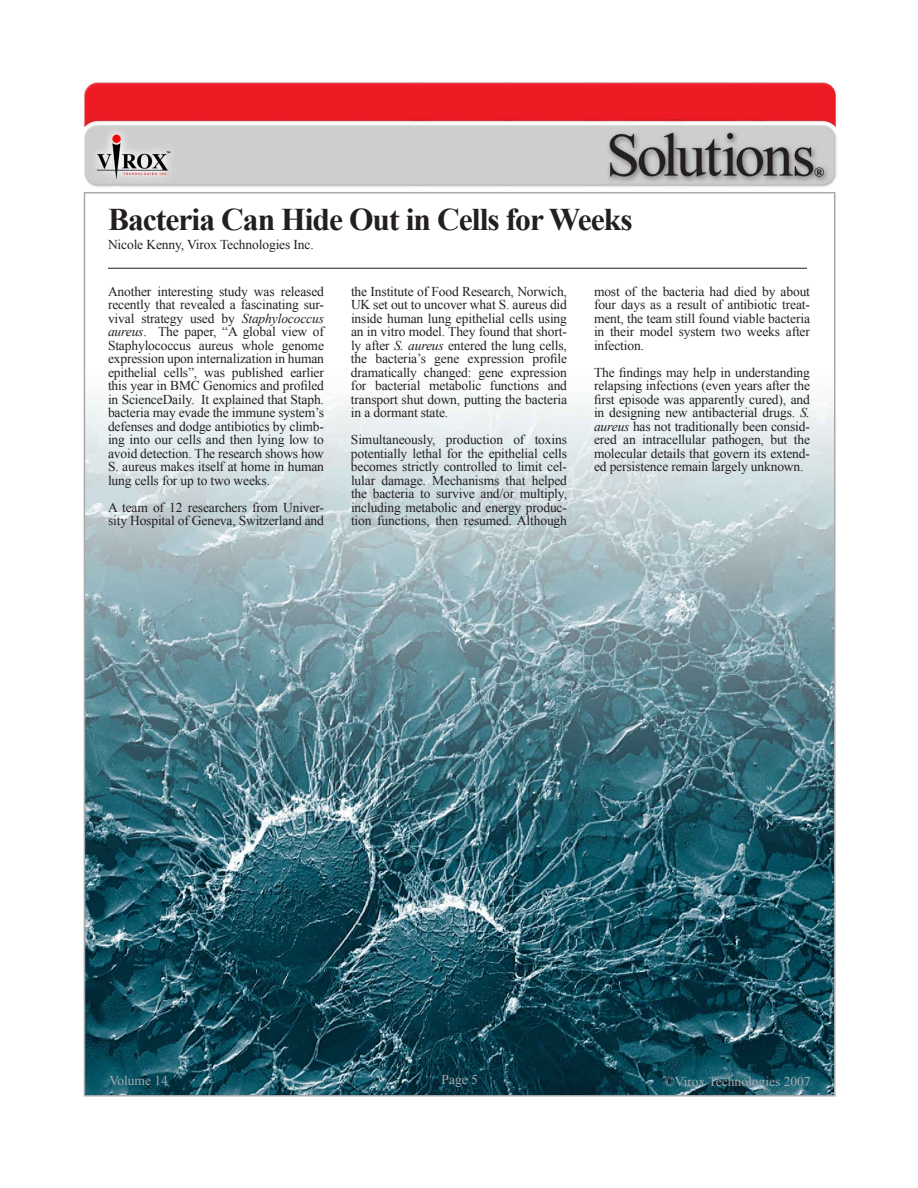
<style>
.page{position:relative;width:918px;height:1188px;background:#fff}
.page>*{position:absolute;margin:0;border:0;box-sizing:border-box;transform-origin:0 0}
.t1{font:700 31.5px "Times New Roman";letter-spacing:-.03em;color:#231f20}
.t2{font:13.5px/13.5px "Times New Roman";letter-spacing:-.01em;color:#231f20;text-align:justify}
.t3{font:13.5px "Times New Roman";color:#a8a9ad}
.s1{font-style:italic}
</style>
<div class="page">
<img style="left:87px;top:393px;width:745px;height:701px">
<img style="left:82px;top:81px;width:755px;height:106px">
<hr style="left:108px;top:268px;width:699px;height:1px;background:#231f20">
<h1 class="t1" style="left:108px;top:201px;width:526px">Bacteria Can Hide Out in Cells for Weeks</h1>
<p class="t2" style="left:108px;top:238px;width:207px">Nicole Kenny, Virox Technologies Inc.</p>
<p class="t2" style="left:108px;top:284px;width:218px">Another interesting study was released recently that revealed a fascinating sur&shy;vival strategy used by <span class="s1">Staphylococcus aureus</span>. The paper, “A global view of Staphylococcus aureus whole genome expression upon internalization in human epithelial cells”, was published earlier this year in BMC Genomics and profiled in ScienceDaily. It explained that Staph. bacteria may evade the immune system’s defenses and dodge antibiotics by climb&shy;ing into our cells and then lying low to avoid detection. The research shows how S. aureus makes itself at home in human lung cells for up to two weeks.</p>
<p class="t2" style="left:108px;top:500px;width:218px">A team of 12 researchers from Univer&shy;sity Hospital of Geneva, Switzerland and</p>
<p class="t2" style="left:351px;top:284px;width:218px">the Institute of Food Research, Norwich, UK set out to uncover what S. aureus did inside human lung epithelial cells using an in vitro model. They found that short&shy;ly after <span class="s1">S. aureus</span> entered the lung cells, the bacteria’s gene expression profile dramatically changed: gene expression for bacterial metabolic functions and transport shut down, putting the bacteria in a dormant state.</p>
<p class="t2" style="left:351px;top:433px;width:218px">Simultaneously, production of toxins potentially lethal for the epithelial cells becomes strictly controlled to limit cel&shy;lular damage. Mechanisms that helped the bacteria to survive and/or multiply, including metabolic and energy produc&shy;tion functions, then resumed. Although</p>
<p class="t2" style="left:594px;top:284px;width:218px">most of the bacteria had died by about four days as a result of antibiotic treat&shy;ment, the team still found viable bacteria in their model system two weeks after infection.</p>
<p class="t2" style="left:594px;top:365px;width:218px">The findings may help in understanding relapsing infections (even years after the first episode was apparently cured), and in designing new antibacterial drugs. <span class="s1">S. aureus</span> has not traditionally been consid&shy;ered an intracellular pathogen, but the molecular details that govern its extend&shy;ed persistence remain largely unknown.</p>
<p class="t3" style="left:109px;top:1073px;width:60px">Volume 14</p>
<p class="t3" style="left:442px;top:1071px;width:38px">Page 5</p>
<p class="t3" style="left:664px;top:1074px;width:148px">©Virox Technologies 2007</p>
</div>
